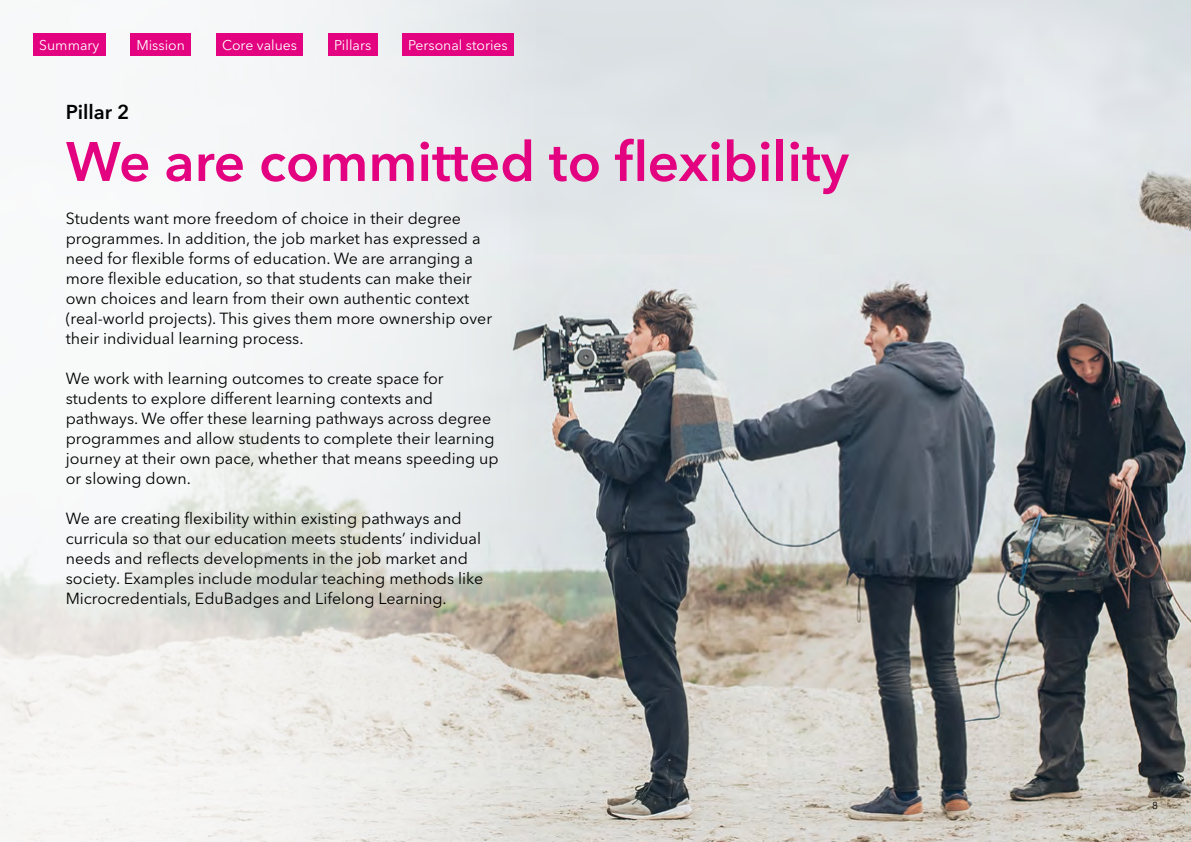
<style>
.page{position:relative;width:1191px;height:842px;background:#fff}
.page>*{position:absolute;margin:0;border:0;box-sizing:border-box;transform-origin:0 0}
.t1{font:600 55px "Avenir Next LT Pro";color:#e3027f}
.t2{font:600 20px "Avenir Next LT Pro";color:#000}
.t3{font:16px/20px "Avenir Next LT Pro";color:#000}
.t4{font:14px "Avenir Next LT Pro";color:#fff}
.t5{font:10px "Avenir Next LT Pro";color:#000}
</style>
<div class="page">
<img style="left:542px;top:0;width:649px;height:842px">
<svg style="left:0;top:0;width:542px;height:842px;fill:#f1f2f2"></svg>
<div style="left:130px;top:33px;width:61px;height:23px;background:#e3027f"></div>
<div style="left:216px;top:33px;width:87px;height:23px;background:#e3027f"></div>
<div style="left:328px;top:33px;width:49px;height:23px;background:#e3027f"></div>
<div style="left:33px;top:33px;width:72px;height:23px;background:#e3027f"></div>
<div style="left:402px;top:33px;width:112px;height:23px;background:#e3027f"></div>
<p class="t4" style="left:39px;top:36px;width:62px">Summary</p>
<p class="t4" style="left:136px;top:36px;width:50px">Mission</p>
<p class="t4" style="left:222px;top:36px;width:76px">Core values</p>
<p class="t4" style="left:334px;top:36px;width:39px">Pillars</p>
<p class="t4" style="left:408px;top:36px;width:101px">Personal stories</p>
<p class="t2" style="left:66px;top:100px;width:65px">Pillar 2</p>
<h1 class="t1" style="left:66px;top:128px;width:784px">We are committed to flexibility</h1>
<p class="t3" style="left:66px;top:209px;width:428px">Students want more freedom of choice in their degree programmes. In addition, the job market has expressed a need for flexible forms of education. We are arranging a more flexible education, so that students can make their own choices and learn from their own authentic context (real-world projects). This gives them more ownership over their individual learning process.</p>
<p class="t3" style="left:66px;top:369px;width:434px">We work with learning outcomes to create space for students to explore different learning contexts and pathways. We offer these learning pathways across degree programmes and allow students to complete their learning journey at their own pace, whether that means speeding up or slowing down.</p>
<p class="t3" style="left:66px;top:509px;width:419px">We are creating flexibility within existing pathways and curricula so that our education meets students’ individual needs and reflects developments in the job market and society. Examples include modular teaching methods like Microcredentials, EduBadges and Lifelong Learning.</p>
<p class="t5" style="left:1152px;top:799px;width:7px">8</p>
</div>
